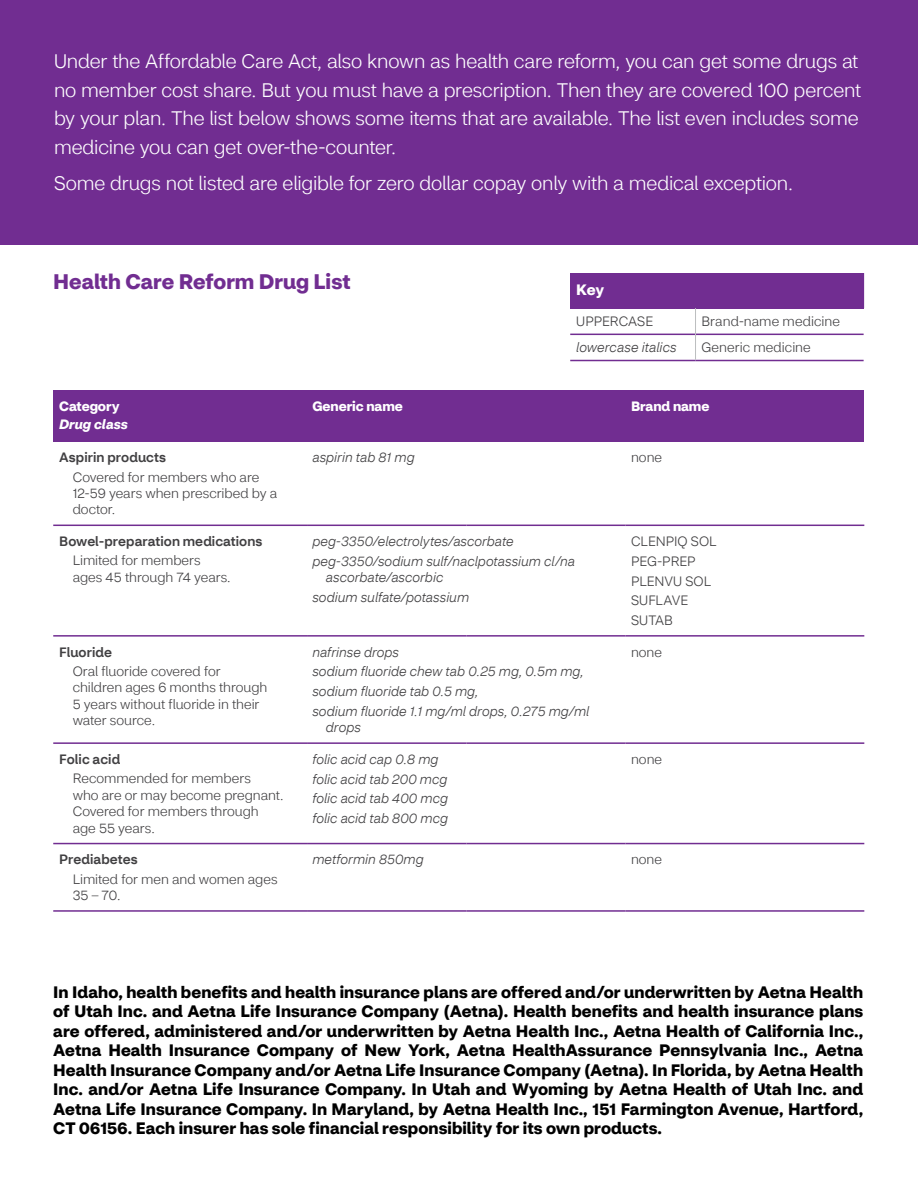
<style>
.page{position:relative;width:918px;height:1188px;background:#fff}
.page>*{position:absolute;margin:0;border:0;box-sizing:border-box;transform-origin:0 0}
.t1{font:700 21px "CVS Health Sans";color:#712d91}
.t2{font:300 19.5px/28.5px "CVS Health Sans";letter-spacing:-.01em;color:#fff}
.t3{font:700 16.5px/19.5px "CVS Health Sans";letter-spacing:.005em;color:#000;text-align:justify}
.t4{font:700 15px "CVS Health Sans";color:#fff}
.t5{font:300 13.5px/16.5px "CVS Health Sans";color:#414042}
.t6{font:italic 300 13.5px/19.8px "CVS Health Sans";color:#414042}
.t7{font:500 13.5px "CVS Health Sans";letter-spacing:.005em;color:#414042}
.t8{font:700 13.5px "CVS Health Sans";letter-spacing:-.005em;color:#fff}
.t9{font:italic 700 13.5px/18px "CVS Health Sans";color:#fff}
.s1{font-style:normal}
</style>
<div class="page">
<div style="left:570px;top:273px;width:294px;height:35px;background:#712d91"></div>
<hr style="left:570px;top:334px;width:125px;height:1px;background:#712d91">
<hr style="left:570px;top:360px;width:126px;height:1px;background:#712d91">
<hr style="left:696px;top:334px;width:168px;height:1px;background:#712d91">
<hr style="left:696px;top:360px;width:168px;height:1px;background:#712d91">
<svg style="left:695px;top:308px;width:1px;height:52px"></svg>
<hr style="left:53px;top:525px;width:254px;height:1px;background:#712d91">
<hr style="left:53px;top:635px;width:254px;height:2px;background:#712d91">
<hr style="left:307px;top:525px;width:159px;height:1px;background:#712d91">
<hr style="left:466px;top:525px;width:160px;height:1px;background:#712d91">
<hr style="left:307px;top:635px;width:159px;height:2px;background:#712d91">
<hr style="left:466px;top:635px;width:160px;height:2px;background:#712d91">
<hr style="left:626px;top:525px;width:238px;height:1px;background:#712d91">
<hr style="left:626px;top:635px;width:238px;height:2px;background:#712d91">
<hr style="left:53px;top:742px;width:254px;height:2px;background:#712d91">
<hr style="left:53px;top:843px;width:254px;height:1px;background:#712d91">
<hr style="left:53px;top:910px;width:254px;height:2px;background:#712d91">
<hr style="left:307px;top:742px;width:159px;height:2px;background:#712d91">
<hr style="left:466px;top:742px;width:160px;height:2px;background:#712d91">
<hr style="left:626px;top:742px;width:238px;height:2px;background:#712d91">
<hr style="left:307px;top:843px;width:159px;height:1px;background:#712d91">
<hr style="left:466px;top:843px;width:160px;height:1px;background:#712d91">
<hr style="left:626px;top:843px;width:238px;height:1px;background:#712d91">
<hr style="left:307px;top:910px;width:159px;height:2px;background:#712d91">
<hr style="left:466px;top:910px;width:160px;height:2px;background:#712d91">
<hr style="left:626px;top:910px;width:238px;height:2px;background:#712d91">
<div style="left:0;top:0;width:918px;height:244px;background:#712d91"></div>
<div style="left:53px;top:390px;width:254px;height:52px;background:#712d91"></div>
<div style="left:307px;top:390px;width:319px;height:52px;background:#712d91"></div>
<div style="left:626px;top:390px;width:238px;height:52px;background:#712d91"></div>
<p class="t2" style="left:54px;top:47px;width:809px">Under the Affordable Care Act, also known as health care reform, you can get some drugs at no member cost share. But you must have a prescription. Then they are covered 100 percent by your plan. The list below shows some items that are available. The list even includes some medicine you can get over-the-counter.</p>
<p class="t2" style="left:54px;top:169px;width:741px">Some drugs not listed are eligible for zero dollar copay only with a medical exception.</p>
<h2 class="t1" style="left:53px;top:268px;width:299px">Health Care Reform Drug List</h2>
<p class="t4" style="left:576px;top:280px;width:29px">Key</p>
<p class="t5" style="left:576px;top:313px;width:79px">UPPERCASE</p>
<p class="t5" style="left:702px;top:313px;width:140px">Brand-name medicine</p>
<p class="t6" style="left:576px;top:338px;width:102px">lowercase italics</p>
<p class="t5" style="left:702px;top:339px;width:111px">Generic medicine</p>
<p class="t9" style="left:59px;top:397px;width:70px"><span class="s1">Category<br></span>Drug class</p>
<p class="t8" style="left:312px;top:397px;width:92px">Generic name</p>
<p class="t8" style="left:631px;top:397px;width:80px">Brand name</p>
<p class="t7" style="left:59px;top:449px;width:108px">Aspirin products</p>
<p class="t5" style="left:73px;top:469px;width:206px">Covered for members who are<br>12-59 years when prescribed by a doctor.</p>
<p class="t6" style="left:312px;top:448px;width:104px">aspirin tab 81 mg</p>
<p class="t5" style="left:631px;top:449px;width:33px">none</p>
<p class="t7" style="left:59px;top:533px;width:205px">Bowel-preparation medications</p>
<p class="t5" style="left:73px;top:552px;width:160px">Limited for members ages 45 through 74 years.</p>
<p class="t7" style="left:59px;top:644px;width:54px">Fluoride</p>
<p class="t5" style="left:73px;top:663px;width:196px">Oral fluoride covered for children ages 6 months through<br>5 years without fluoride in their water source.</p>
<p class="t7" style="left:59px;top:751px;width:62px">Folic acid</p>
<p class="t5" style="left:73px;top:770px;width:212px">Recommended for members<br>who are or may become pregnant.<br>Covered for members through age 55 years.</p>
<p class="t7" style="left:59px;top:851px;width:80px">Prediabetes</p>
<p class="t5" style="left:73px;top:871px;width:206px">Limited for men and women ages<br>35 – 70.</p>
<p class="t6" style="left:312px;top:532px;width:264px">peg-3350/electrolytes/ascorbate peg-3350/sodium sulf/naclpotassium cl/na</p>
<p class="t6" style="left:312px;top:568px;width:158px;text-indent:14px">ascorbate/ascorbic sodium sulfate/potassium</p>
<p class="t6" style="left:312px;top:642px;width:278px">nafrinse drops<br>sodium fluoride chew tab 0.25 mg, 0.5m mg, sodium fluoride tab 0.5 mg,<br>sodium fluoride 1.1 mg/ml drops, 0.275 mg/ml</p>
<p class="t6" style="left:326px;top:718px;width:37px">drops</p>
<p class="t5" style="left:631px;top:532px;width:87px;line-height:19.8px">CLENPIQ SOL<br>PEG-PREP<br>PLENVU SOL<br>SUFLAVE<br>SUTAB</p>
<p class="t5" style="left:631px;top:644px;width:33px">none</p>
<p class="t6" style="left:312px;top:749px;width:137px">folic acid cap 0.8 mg folic acid tab 200 mcg folic acid tab 400 mcg folic acid tab 800 mcg</p>
<p class="t5" style="left:631px;top:751px;width:33px">none</p>
<p class="t6" style="left:312px;top:850px;width:113px">metformin 850mg</p>
<p class="t5" style="left:631px;top:851px;width:33px">none</p>
<p class="t3" style="left:53px;top:982px;width:812px">In Idaho, health benefits and health insurance plans are offered and/or underwritten by Aetna Health of Utah Inc. and Aetna Life Insurance Company (Aetna). Health benefits and health insurance plans are offered, administered and/or underwritten by Aetna Health Inc., Aetna Health of California Inc., Aetna Health Insurance Company of New York, Aetna HealthAssurance Pennsylvania Inc., Aetna Health Insurance Company and/or Aetna Life Insurance Company (Aetna). In Florida, by Aetna Health Inc. and/or Aetna Life Insurance Company. In Utah and Wyoming by Aetna Health of Utah Inc. and Aetna Life Insurance Company. In Maryland, by Aetna Health Inc., 151 Farmington Avenue, Hartford, CT 06156. Each insurer has sole financial responsibility for its own products.</p>
</div>
